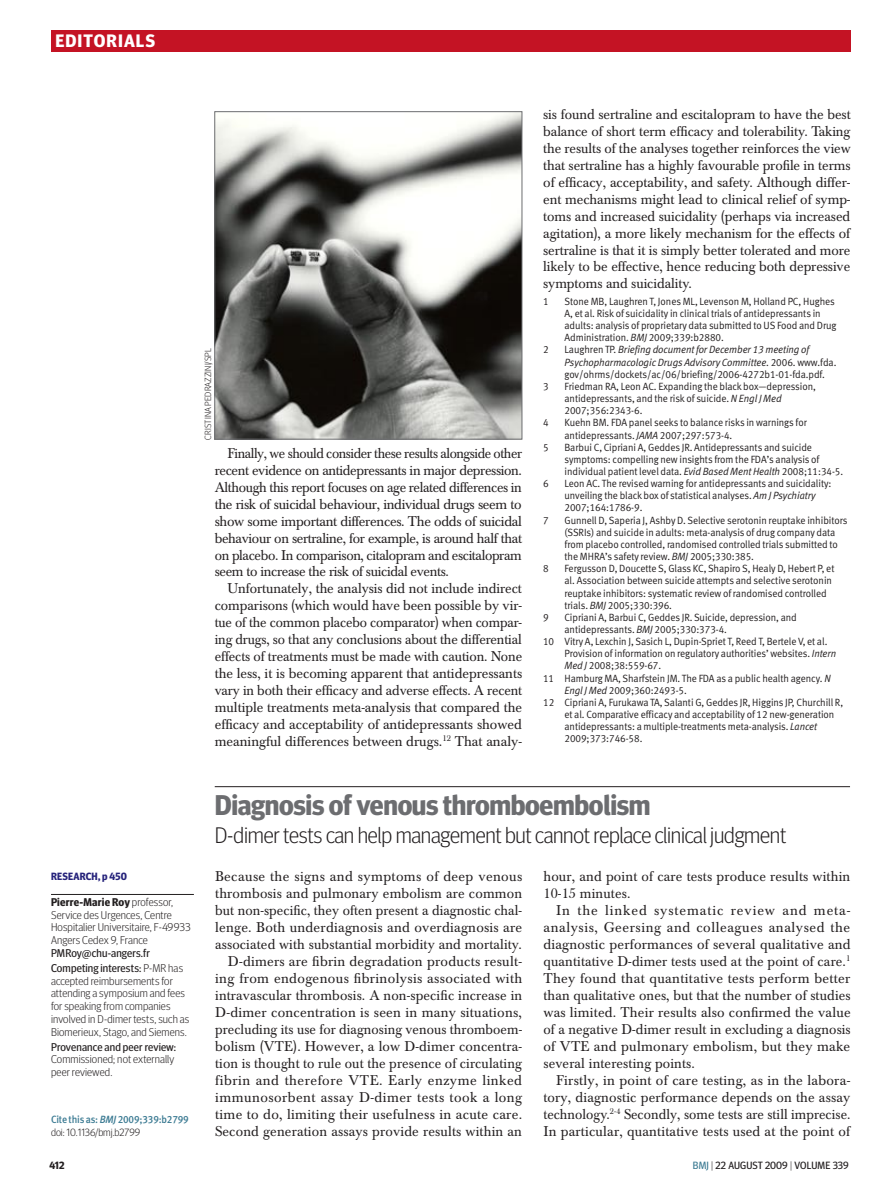
<style>
.page{position:relative;width:893px;height:1191px;background:#fff}
.page>*{position:absolute;margin:0;border:0;box-sizing:border-box;transform-origin:0 0}
.editorial_head_19{font:700 28.5px "Meta Headline OT";letter-spacing:-.01em;color:#6c6d70}
.intro_15{font:300 22.5px "Meta Headline OT";letter-spacing:-.01em;color:#231f20}
.t1{font:700 18px "Meta Headline OT";letter-spacing:.06em;color:#fff}
.body_indent{font:13.95px/17px "Baskerville BE";letter-spacing:.01em;color:#231f20;text-align:justify}
.body_indent-2{font:13.95px/17px "Baskerville BE";letter-spacing:.01em;color:#231f20;text-align:justify;scale:.96 1}
.body{font:13.95px/17px "Baskerville BE";letter-spacing:.01em;color:#231f20;text-align:justify}
.competing_interest{font:300 11.25px/12.8px "Meta Headline OT";letter-spacing:.01em;color:#231f20}
.author_details{font:300 11.25px/12.8px "Meta Headline OT";letter-spacing:.01em;color:#231f20}
.references{font:10.5px/12.1px "Meta Normal LF";letter-spacing:-.005em;color:#231f20;scale:.95 1}
.citation_text{font:10.5px "Meta Medium LF";letter-spacing:-.015em;color:#3c7b93;scale:.95 1}
.t2{font:10.5px "Meta Headline OT";color:#231f20}
.biblio_doi{font:300 10.5px "Meta Headline OT";color:#231f20}
.page_ref{font:700 10.5px "Meta Headline OT";letter-spacing:.02em;color:#26237b}
.t3{font:700 10.5px "Meta Headline OT";color:#231f20}
.credit{font:300 9px "Meta Headline OT";letter-spacing:.015em;color:#231f20}
.s1{font-style:italic}
.s2{font-weight:700}
.s3{font-weight:400}
.s4{color:#3c7b93}
.s5{font-weight:300}
</style>
<div class="page">
<div style="left:51px;top:30px;width:799px;height:21px;background:#c41324"></div>
<hr style="left:215px;top:786px;width:635px;height:1px;background:#231f20">
<hr style="left:51px;top:894px;width:143px;height:1px;background:#231f20">
<img style="left:217px;top:114px;width:303px;height:323px">
<div style="left:215px;top:112px;width:307px;height:327px;border:1px solid #6c6d70"></div>
<p class="t1" style="left:55px;top:30px;width:101px">EDITORIALS</p>
<p class="credit" style="left:203px;top:439px;width:93px;rotate:-90deg">CRISTINA PEDRAZZINI/SPL</p>
<p class="body_indent-2" style="left:215px;top:445px;width:322px;text-indent:13px">Finally, we should consider these results alongside other recent evidence on antidepressants in major depression.<br>Although this report focuses on age related differences in the risk of suicidal behaviour, individual drugs seem to show some important differences. The odds of suicidal behaviour on sertraline, for example, is around half that on placebo. In comparison, citalopram and escitalopram seem to increase the risk of suicidal events.</p>
<p class="body_indent" style="left:215px;top:580px;width:309px;text-indent:13px">Unfortunately, the analysis did not include indirect comparisons (which would have been possible by vir&shy;tue of the common placebo comparator) when compar&shy;ing drugs, so that any conclusions about the differential effects of treatments must be made with caution. None the less, it is becoming apparent that antidepressants vary in both their efficacy and adverse effects. A recent multiple treatments meta-analysis that compared the efficacy and acceptability of antidepressants showed meaningful differences between drugs.<sup>12</sup> That analy-</p>
<p class="body_indent" style="left:543px;top:106px;width:309px">sis found sertraline and escitalopram to have the best balance of short term efficacy and tolerability. Taking the results of the analyses together reinforces the view that sertraline has a highly favourable profile in terms of efficacy, acceptability, and safety. Although differ&shy;ent mechanisms might lead to clinical relief of symp&shy;toms and increased suicidality (perhaps via increased agitation), a more likely mechanism for the effects of sertraline is that it is simply better tolerated and more likely to be effective, hence reducing both depressive symptoms and suicidality.</p>
<p class="references" style="left:543px;top:295px;width:7px">1</p>
<p class="references" style="left:564px;top:295px;width:288px">Stone MB, Laughren T, Jones ML, Levenson M, Holland PC, Hughes A, et al. Risk of suicidality in clinical trials of antidepressants in adults: analysis of proprietary data submitted to US Food and Drug Administration. <span class="s1">BMJ</span> 2009;339:b2880.</p>
<p class="references" style="left:543px;top:343px;width:7px">2</p>
<p class="references" style="left:564px;top:343px;width:288px">Laughren TP. <span class="s1">Briefing document for December 13 meeting of<br>Psychopharmacologic Drugs Advisory Committee</span>. 2006. www.fda. gov/ohrms/dockets/ac/06/briefing/2006-4272b1-01-fda.pdf.</p>
<p class="references" style="left:543px;top:380px;width:7px">3</p>
<p class="references" style="left:564px;top:380px;width:266px">Friedman RA, Leon AC. Expanding the black box—depression, antidepressants, and the risk of suicide. <span class="s1">N Engl J Med<br></span>2007;356:2343-6.</p>
<p class="references" style="left:543px;top:416px;width:7px">4</p>
<p class="references" style="left:564px;top:416px;width:257px">Kuehn BM. FDA panel seeks to balance risks in warnings for antidepressants. <span class="s1">JAMA</span> 2007;297:573-4.</p>
<p class="references" style="left:543px;top:441px;width:7px">5</p>
<p class="references" style="left:564px;top:441px;width:295px">Barbui C, Cipriani A, Geddes JR. Antidepressants and suicide symptoms: compelling new insights from the FDA’s analysis of individual patient level data. <span class="s1">Evid Based Ment Health</span> 2008;11:34-5.</p>
<p class="references" style="left:543px;top:477px;width:7px">6</p>
<p class="references" style="left:564px;top:477px;width:282px">Leon AC. The revised warning for antidepressants and suicidality: unveiling the black box of statistical analyses. <span class="s1">Am J Psychiatry<br></span>2007;164:1786-9.</p>
<p class="references" style="left:543px;top:514px;width:7px">7</p>
<p class="references" style="left:564px;top:514px;width:299px">Gunnell D, Saperia J, Ashby D. Selective serotonin reuptake inhibitors (SSRIs) and suicide in adults: meta-analysis of drug company data from placebo controlled, randomised controlled trials submitted to the MHRA’s safety review. <span class="s1">BMJ</span> 2005;330:385.</p>
<p class="references" style="left:543px;top:562px;width:7px">8</p>
<p class="references" style="left:564px;top:562px;width:286px">Fergusson D, Doucette S, Glass KC, Shapiro S, Healy D, Hebert P, et al. Association between suicide attempts and selective serotonin reuptake inhibitors: systematic review of randomised controlled trials. <span class="s1">BMJ</span> 2005;330:396.</p>
<p class="references" style="left:543px;top:611px;width:7px">9</p>
<p class="references" style="left:564px;top:611px;width:246px">Cipriani A, Barbui C, Geddes JR. Suicide, depression, and antidepressants. <span class="s1">BMJ</span> 2005;330:373-4.</p>
<p class="references" style="left:564px;top:635px;width:288px;text-indent:-21px">10 Vitry A, Lexchin J, Sasich L, Dupin-Spriet T, Reed T, Bertele V, et al.<br>Provision of information on regulatory authorities’ websites. <span class="s1">Intern<br>Med J</span> 2008;38:559-67.</p>
<p class="references" style="left:564px;top:672px;width:282px;text-indent:-21px">11 Hamburg MA, Sharfstein JM. The FDA as a public health agency. <span class="s1">N<br>Engl J Med</span> 2009;360:2493-5.</p>
<p class="references" style="left:564px;top:696px;width:295px;text-indent:-21px">12 Cipriani A, Furukawa TA, Salanti G, Geddes JR, Higgins JP, Churchill R, et al. Comparative efficacy and acceptability of 12 new-generation antidepressants: a multiple-treatments meta-analysis. <span class="s1">Lancet </span>2009;373:746-58.</p>
<p class="page_ref" style="left:51px;top:870px;width:77px">Research, p 450</p>
<p class="author_details" style="left:51px;top:895px;width:141px"><span class="s2">Pierre-Marie Roy</span> professor,<br>Service des Urgences, Centre<br>Hospitalier Universitaire, F-49933<br>Angers Cedex 9, France<br><span class="s3">PMRoy@chu-angers.fr</span></p>
<p class="competing_interest" style="left:51px;top:961px;width:140px"><span class="s3">Competing interests:</span> P-MR has accepted reimbursements for attending a symposium and fees for speaking from companies involved in D-dimer tests, such as<br>Biomerieux, Stago, and Siemens.</p>
<p class="competing_interest" style="left:51px;top:1040px;width:127px"><span class="s3">Provenance and peer review:<br></span>Commissioned; not externally peer reviewed.</p>
<p class="citation_text" style="left:51px;top:1113px;width:147px">Cite this as: <span class="s1">BMJ</span> 2009;339:b2799</p>
<p class="biblio_doi" style="left:51px;top:1125px;width:91px">doi: 10.1136/bmj.b2799</p>
<p class="editorial_head_19" style="left:215px;top:787px;width:437px">Diagnosis of venous thromboembolism</p>
<p class="intro_15" style="left:215px;top:821px;width:573px">D-dimer tests can help management but cannot replace clinical judgment</p>
<p class="body" style="left:215px;top:868px;width:309px">Because the signs and symptoms of deep venous thrombosis and pulmonary embolism are common but non-specific, they often present a diagnostic chal&shy;lenge. Both underdiagnosis and overdiagnosis are associated with substantial morbidity and mortality.</p>
<p class="body_indent" style="left:215px;top:953px;width:309px;text-indent:13px">D-dimers are fibrin degradation products result&shy;ing from endogenous fibrinolysis associated with intravascular thrombosis. A non-specific increase in D-dimer concentration is seen in many situations, precluding its use for diagnosing venous thromboem&shy;bolism (VTE). However, a low D-dimer concentra&shy;tion is thought to rule out the presence of circulating fibrin and therefore VTE. Early enzyme linked immunosorbent assay D-dimer tests took a long time to do, limiting their usefulness in acute care.<br>Second generation assays provide results within an</p>
<p class="body_indent" style="left:543px;top:868px;width:308px">hour, and point of care tests produce results within<br>10-15 minutes.</p>
<p class="body_indent" style="left:543px;top:902px;width:309px;text-indent:13px">In the linked systematic review and meta&shy;analysis, Geersing and colleagues analysed the diagnostic performances of several qualitative and quantitative D-dimer tests used at the point of care.<sup>1<br></sup>They found that quantitative tests perform better than qualitative ones, but that the number of studies was limited. Their results also confirmed the value of a negative D-dimer result in excluding a diagnosis of VTE and pulmonary embolism, but they make several interesting points.</p>
<p class="body_indent" style="left:543px;top:1071px;width:309px;text-indent:13px">Firstly, in point of care testing, as in the labora&shy;tory, diagnostic performance depends on the assay technology.<sup>2‑4</sup> Secondly, some tests are still imprecise.<br>In particular, quantitative tests used at the point of</p>
<p class="t3" style="left:49px;top:1159px;width:17px">412</p>
<p class="t2" style="left:693px;top:1159px;width:157px"><span class="s4">BMJ</span> <span class="s5">|</span> 22 august 2009 <span class="s5">|</span> Volume 339</p>
</div>
